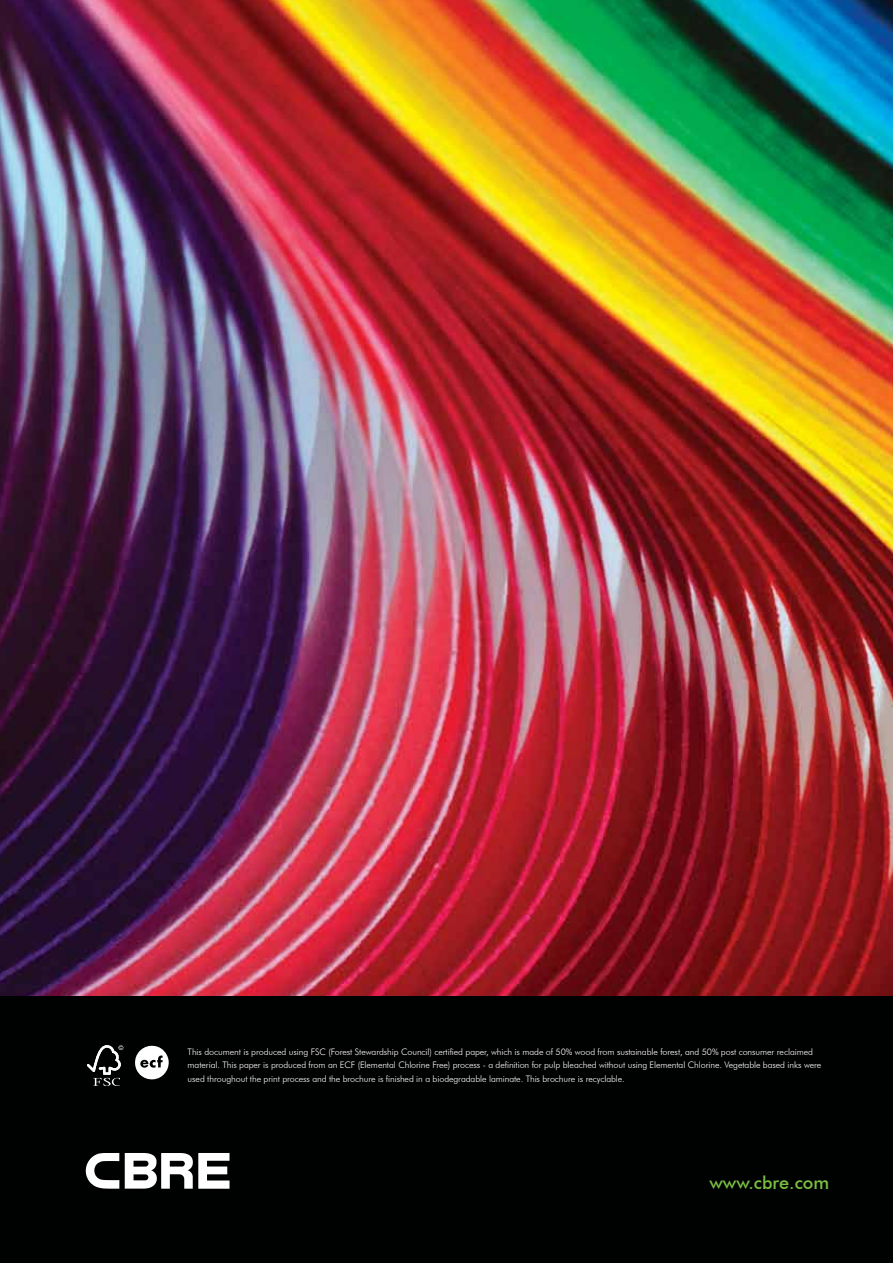
<style>
.page{position:relative;width:893px;height:1263px;background:#fff}
.page>*{position:absolute;margin:0;border:0;box-sizing:border-box;transform-origin:0 0}
.t1{font:51px "CBRE";color:#fff}
.t2{font:500 18px "Futura BT";color:#7ac143}
.t3{font:300 9px/13.5px "Futura BT";letter-spacing:-.01em;color:#fff}
</style>
<div class="page">
<img style="left:0;top:0;width:893px;height:996px">
<div style="left:0;top:996px;width:893px;height:267px;background:#000101"></div>
<svg style="left:87px;top:1045px;width:36px;height:41px"></svg>
<svg style="left:135px;top:1045px;width:34px;height:35px"></svg>
<p class="t3" style="left:188px;top:1044px;width:635px">This document is produced using FSC (Forest Stewardship Council) certified paper, which is made of 50% wood from sustainable forest, and 50% post consumer reclaimed material. This paper is produced from an ECF (Elemental Chlorine Free) process - a definition for pulp bleached without using Elemental Chlorine. Vegetable based inks were used throughout the print process and the brochure is finished in a biodegradable laminate. This brochure is recyclable.</p>
<h1 class="t1" style="left:86px;top:1141px;width:145px">A</h1>
<h2 class="t2" style="left:709px;top:1171px;width:121px">www.cbre.com</h2>
</div>
